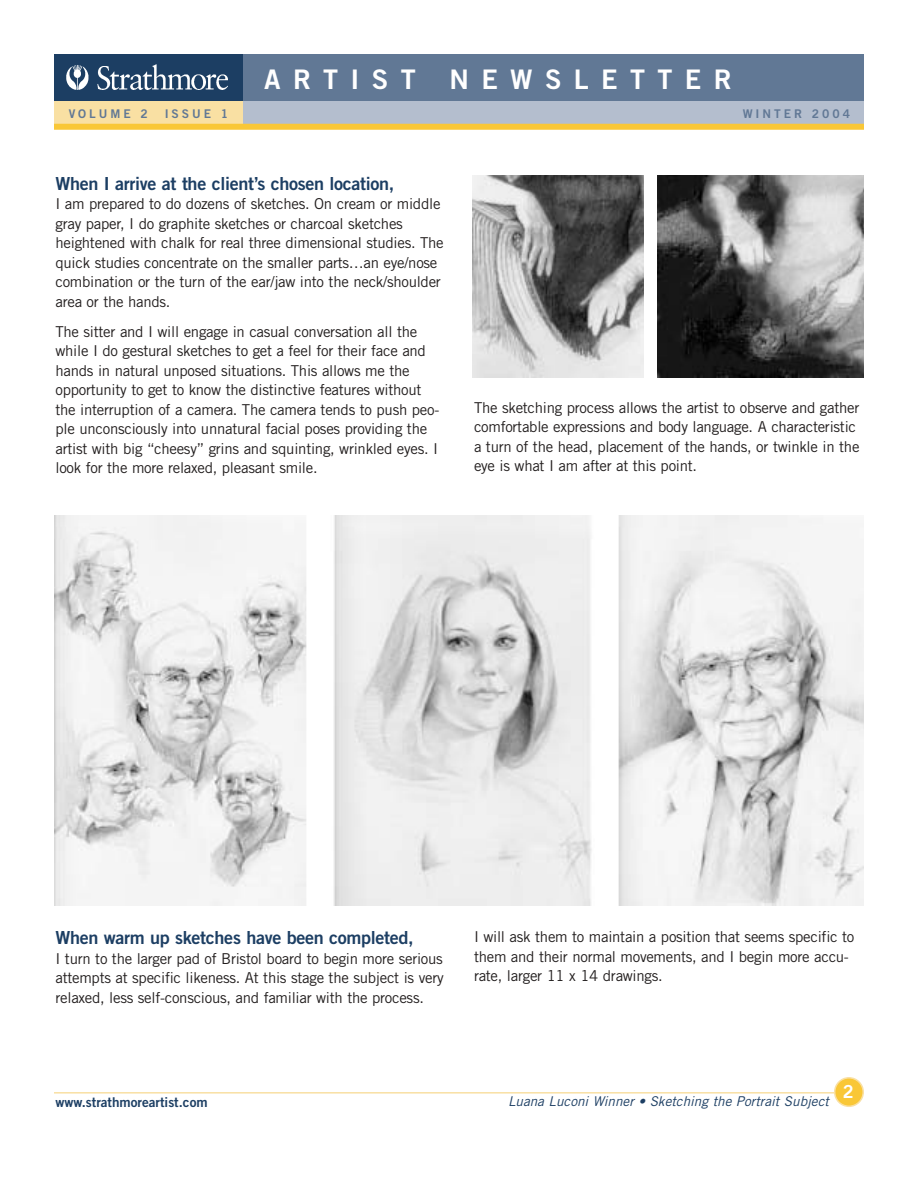
<style>
.page{position:relative;width:918px;height:1188px;background:#fff}
.page>*{position:absolute;margin:0;border:0;box-sizing:border-box;transform-origin:0 0}
.t1{font:27px "Trade Gothic Bold Two";letter-spacing:.46em;color:#fff}
.t2{font:18px "Trade Gothic Bold Two";letter-spacing:-.02em;color:#1c3e63}
.t3{font:18px "Trade Gothic Bold Two";color:#fff}
.t4{font:15px/19.5px "Trade Gothic";letter-spacing:-.02em;color:#231f1f}
.t5{font:italic 13.5px "Trade Gothic";color:#1c3e63}
.t6{font:13.5px "Trade Gothic Bold Two";color:#1c3e63}
.t7{font:12px "Trade Gothic Bold Two";letter-spacing:.245em;color:#617895}
</style>
<div class="page">
<div style="left:243px;top:54px;width:621px;height:47px;background:#617895"></div>
<div style="left:54px;top:54px;width:189px;height:47px;background:#1c3e63"></div>
<img style="left:67px;top:64px;width:161px;height:25px">
<div style="left:243px;top:101px;width:621px;height:23px;background:#b4bece"></div>
<div style="left:54px;top:101px;width:189px;height:26px;background:#f9e0a3"></div>
<div style="left:54px;top:124px;width:810px;height:6px;background:#f9c737"></div>
<hr style="left:54px;top:1092px;width:810px;height:2px;background:#f9e0a3">
<svg style="left:834px;top:1077px;width:30px;height:30px"></svg>
<img style="left:657px;top:176px;width:207px;height:201px">
<img style="left:472px;top:176px;width:172px;height:201px">
<img style="left:54px;top:516px;width:810px;height:389px">
<h1 class="t1" style="left:264px;top:69px;width:153px">ARTIST</h1>
<h1 class="t1" style="left:449px;top:69px;width:284px">NEWSLETTER</h1>
<p class="t7" style="left:69px;top:109px;width:81px">VOLUME 2</p>
<p class="t7" style="left:165px;top:109px;width:65px">ISSUE 1</p>
<p class="t7" style="left:743px;top:110px;width:109px">WINTER 2004</p>
<p class="t2" style="left:56px;top:177px;width:340px">When I arrive at the client’s chosen location,</p>
<p class="t4" style="left:56px;top:196px;width:390px">I am prepared to do dozens of sketches. On cream or middle gray paper, I do graphite sketches or charcoal sketches heightened with chalk for real three dimensional studies. The quick studies concentrate on the smaller parts…an eye/nose combination or the turn of the ear/jaw into the neck/shoulder area or the hands.</p>
<p class="t4" style="left:56px;top:323px;width:385px">The sitter and I will engage in casual conversation all the while I do gestural sketches to get a feel for their face and hands in natural unposed situations. This allows me the opportunity to get to know the distinctive features without the interruption of a camera. The camera tends to push peo&shy;ple unconsciously into unnatural facial poses providing the artist with big “cheesy” grins and squinting, wrinkled eyes. I look for the more relaxed, pleasant smile.</p>
<p class="t4" style="left:474px;top:399px;width:387px">The sketching process allows the artist to observe and gather comfortable expressions and body language. A characteristic a turn of the head, placement of the hands, or twinkle in the eye is what I am after at this point.</p>
<p class="t2" style="left:56px;top:931px;width:360px">When warm up sketches have been completed,</p>
<p class="t4" style="left:56px;top:950px;width:390px;text-align:justify">I turn to the larger pad of Bristol board to begin more serious attempts at specific likeness. At this stage the subject is very relaxed, less self-conscious, and familiar with the process.</p>
<p class="t4" style="left:474px;top:928px;width:382px">I will ask them to maintain a position that seems specific to them and their normal movements, and I begin more accu&shy;rate, larger 11 x 14 drawings.</p>
<p class="t6" style="left:56px;top:1097px;width:154px">www.strathmoreartist.com</p>
<p class="t5" style="left:508px;top:1097px;width:322px">Luana Luconi Winner • Sketching the Portrait Subject</p>
<p class="t3" style="left:843px;top:1085px;width:12px">2</p>
</div>
